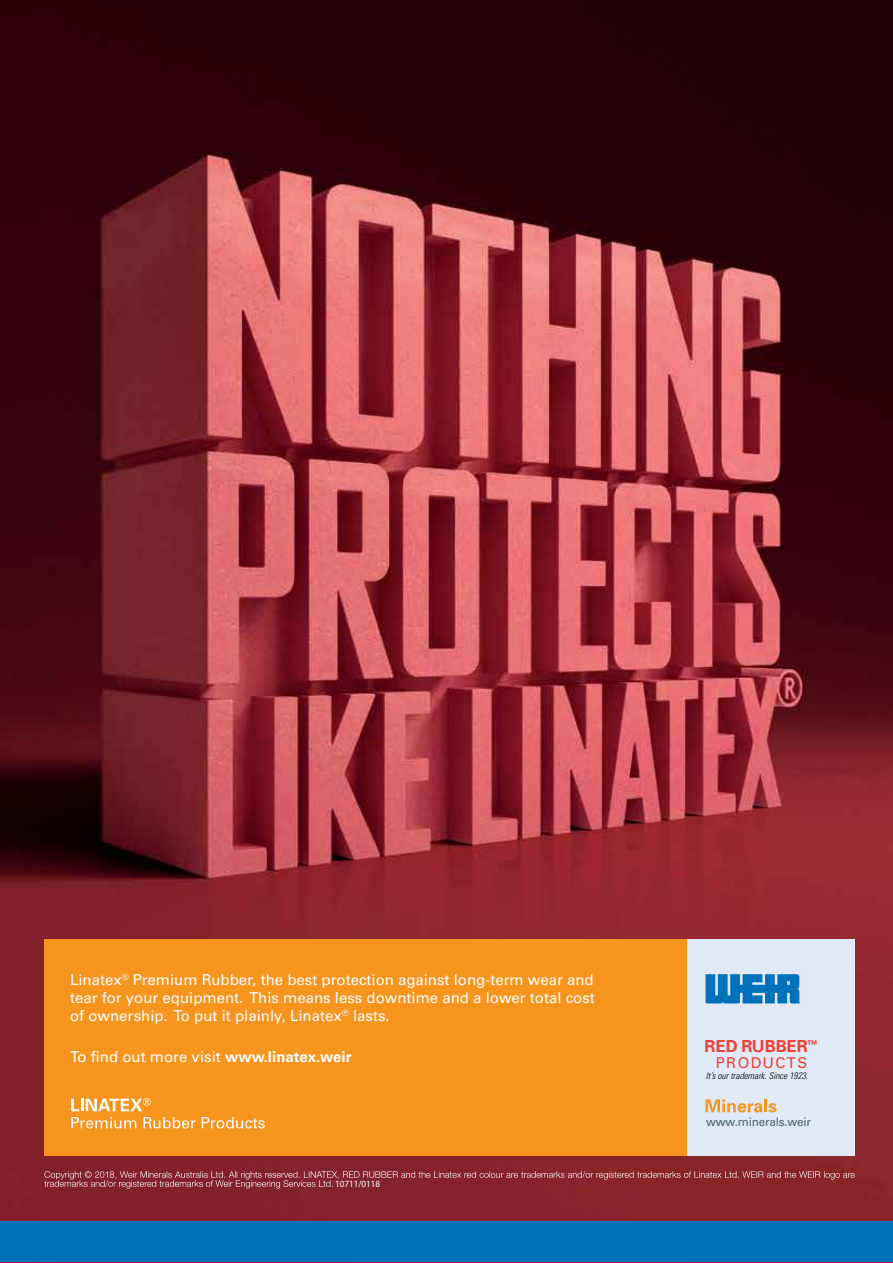
<style>
.page{position:relative;width:893px;height:1263px;background:#fff}
.page>*{position:absolute;margin:0;border:0;box-sizing:border-box;transform-origin:0 0}
.t1{font:700 16.5px "Univers";color:#ef4135}
.t2{font:15px/18px "Univers LT Std";color:#fff;text-align:justify}
.t3{font:14.85px "Univers";letter-spacing:.1em;color:#ef4135}
.t4{font:11.85px "Univers LT Std";letter-spacing:-.02em;color:#4b6378}
.t5{font:9.45px "Myriad Pro";color:#fff;scale:.96 1}
.t6{font:italic 300 condensed 9.3px "Univers";color:#000}
.s1{font-weight:700}
</style>
<div class="page">
<img style="left:0;top:0;width:893px;height:1263px">
<div style="left:0;top:1221px;width:893px;height:41px;background:#0072bc"></div>
<div style="left:44px;top:939px;width:643px;height:216px;background:#f7941e"></div>
<div style="left:687px;top:939px;width:168px;height:216px;background:#e1e8f6"></div>
<svg style="left:71px;top:1098px;width:80px;height:13px"></svg>
<svg style="left:71px;top:1117px;width:65px;height:11px"></svg>
<svg style="left:143px;top:1117px;width:53px;height:11px"></svg>
<svg style="left:202px;top:1117px;width:63px;height:11px"></svg>
<svg style="left:705px;top:1099px;width:72px;height:13px"></svg>
<svg style="left:44px;top:1171px;width:811px;height:17px;background:#933b42"></svg>
<svg style="left:705px;top:974px;width:95px;height:29px;background:#2283c4"></svg>
<p class="t2" style="left:70px;top:971px;width:526px">Linatex<sup>®</sup> Premium Rubber, the best protection against long-term wear and tear for your equipment. This means less downtime and a lower total cost of ownership. To put it plainly, Linatex<sup>®</sup> lasts.</p>
<p class="t2" style="left:70px;top:1047px;width:283px">To find out more visit <span class="s1">www.linatex.weir</span></p>
<p class="t5" style="left:335px;top:1178px;width:48px">10711/0118</p>
<p class="t1" style="left:705px;top:1036px;width:114px">RED RUBBER<sup>™</sup></p>
<p class="t3" style="left:716px;top:1053px;width:93px">PRODUCTS</p>
<p class="t6" style="left:706px;top:1070px;width:104px">It’s our trademark. Since 1923.</p>
<p class="t4" style="left:706px;top:1114px;width:106px">www.minerals.weir</p>
</div>
